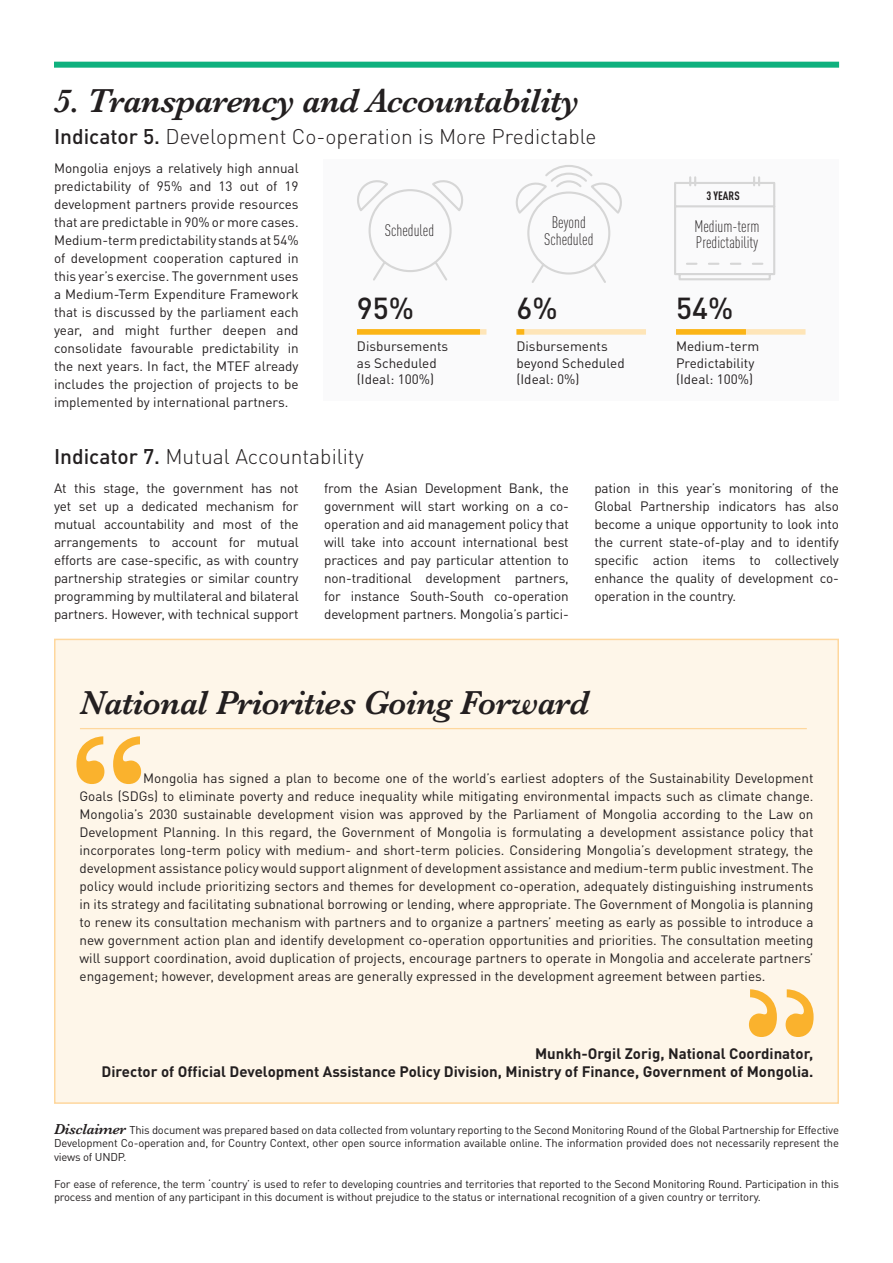
<style>
.page{position:relative;width:893px;height:1263px;background:#fff}
.page>*{position:absolute;margin:0;border:0;box-sizing:border-box;transform-origin:0 0}
.t1{font:700 136.8px "Baskerville";color:#fab22d}
.t2{font:italic 600 34.5px "Baskerville";letter-spacing:-.02em;color:#231f20}
.t3{font:500 30px "DIN Pro";color:#231f20}
.t4{font:300 21px "DIN Pro";color:#231f20}
.t5{font:300 condensed 16.5px "DIN Pro";color:#231f20}
.t6{font:700 15px/18px "DIN Pro";color:#231f20;text-align:right}
.t7{font:13.5px/18px "DIN Pro";letter-spacing:-.005em;color:#231f20;text-align:justify}
.t8{font:700 condensed 12px "DIN Pro";color:#231f20}
.t9{font:11.25px/13.5px "DIN Pro";letter-spacing:-.015em;color:#231f20;text-align:justify}
.s1{font-weight:500}
.s2{font-family:"Baskerville";font-weight:600;font-style:italic;font-size:15px}
</style>
<div class="page">
<div style="left:54px;top:639px;width:785px;height:465px;background:#fef6e9;border:2px solid #fed79d"></div>
<hr style="left:80px;top:728px;width:727px;height:1px;background:#fed79d">
<div style="left:54px;top:62px;width:785px;height:6px;background:#0fb17e"></div>
<div style="left:323px;top:159px;width:516px;height:242px;background:#fafafb"></div>
<div style="left:516px;top:329px;width:130px;height:6px;background:#fee5b8"></div>
<div style="left:516px;top:329px;width:8px;height:6px;background:#fbb416"></div>
<div style="left:676px;top:329px;width:129px;height:6px;background:#fee5b8"></div>
<div style="left:676px;top:329px;width:70px;height:6px;background:#fbb416"></div>
<div style="left:357px;top:329px;width:129px;height:6px;background:#fee5b8"></div>
<div style="left:357px;top:329px;width:123px;height:6px;background:#fbb416"></div>
<svg style="left:357px;top:180px;width:106px;height:101px"></svg>
<svg style="left:515px;top:165px;width:107px;height:118px"></svg>
<svg style="left:674px;top:176px;width:102px;height:105px"></svg>
<p class="t2" style="left:54px;top:78px;width:527px">5. Transparency and Accountability</p>
<p class="t4" style="left:54px;top:120px;width:544px"><span class="s1">Indicator 5.</span> Development Co-operation is More Predictable</p>
<p class="t7" style="left:54px;top:157px;width:246px">Mongolia enjoys a relatively high annual predictability of 95% and 13 out of 19 development partners provide resources that are predictable in 90% or more cases.<br>Medium-term predictability stands at 54% of development cooperation captured in this year’s exercise. The government uses a Medium-Term Expenditure Framework that is discussed by the parliament each year, and might further deepen and consolidate favourable predictability in the next years. In fact, the MTEF already includes the projection of projects to be implemented by international partners.</p>
<p class="t5" style="left:385px;top:218px;width:51px">Scheduled</p>
<p class="t5" style="left:552px;top:211px;width:36px">Beyond</p>
<p class="t5" style="left:544px;top:227px;width:51px">Scheduled</p>
<p class="t8" style="left:706px;top:187px;width:35px">3 YEARS</p>
<p class="t5" style="left:694px;top:214px;width:67px">Medium-term</p>
<p class="t5" style="left:696px;top:231px;width:64px">Predictability</p>
<p class="t3" style="left:357px;top:284px;width:59px">95%</p>
<p class="t3" style="left:516px;top:284px;width:43px">6%</p>
<p class="t3" style="left:676px;top:284px;width:59px">54%</p>
<p class="t7" style="left:357px;top:336px;width:93px">Disbursements</p>
<p class="t7" style="left:357px;top:352px;width:81px">as Scheduled</p>
<p class="t7" style="left:357px;top:369px;width:79px">(Ideal: 100%)</p>
<p class="t7" style="left:516px;top:336px;width:93px">Disbursements</p>
<p class="t7" style="left:516px;top:352px;width:110px">beyond Scheduled</p>
<p class="t7" style="left:516px;top:369px;width:65px">(Ideal: 0%)</p>
<p class="t7" style="left:676px;top:336px;width:85px">Medium-term</p>
<p class="t7" style="left:676px;top:352px;width:80px">Predictability</p>
<p class="t7" style="left:676px;top:369px;width:79px">(Ideal: 100%)</p>
<p class="t4" style="left:54px;top:440px;width:311px"><span class="s1">Indicator 7.</span> Mutual Accountability</p>
<p class="t7" style="left:54px;top:477px;width:246px">At this stage, the government has not yet set up a dedicated mechanism for mutual accountability and most of the arrangements to account for mutual efforts are case-specific, as with country partnership strategies or similar country programming by multilateral and bilateral partners. However, with technical support</p>
<p class="t7" style="left:324px;top:477px;width:246px">from the Asian Development Bank, the government will start working on a co&shy;operation and aid management policy that will take into account international best practices and pay particular attention to non-traditional development partners, for instance South-South co-operation development partners. Mongolia’s partici-</p>
<p class="t7" style="left:594px;top:477px;width:246px">pation in this year’s monitoring of the Global Partnership indicators has also become a unique opportunity to look into the current state-of-play and to identify specific action items to collectively enhance the quality of development co&shy;operation in the country.</p>
<p class="t2" style="left:80px;top:680px;width:511px">National Priorities Going Forward</p>
<p class="t1" style="left:68px;top:689px;width:83px">“</p>
<p class="t7" style="left:80px;top:767px;width:735px;text-indent:64px">Mongolia has signed a plan to become one of the world’s earliest adopters of the Sustainability Development Goals (SDGs) to eliminate poverty and reduce inequality while mitigating environmental impacts such as climate change.<br>Mongolia’s 2030 sustainable development vision was approved by the Parliament of Mongolia according to the Law on Development Planning. In this regard, the Government of Mongolia is formulating a development assistance policy that incorporates long-term policy with medium- and short-term policies. Considering Mongolia’s development strategy, the development assistance policy would support alignment of development assistance and medium-term public investment. The policy would include prioritizing sectors and themes for development co-operation, adequately distinguishing instruments in its strategy and facilitating subnational borrowing or lending, where appropriate. The Government of Mongolia is planning to renew its consultation mechanism with partners and to organize a partners’ meeting as early as possible to introduce a new government action plan and identify development co-operation opportunities and priorities. The consultation meeting will support coordination, avoid duplication of projects, encourage partners to operate in Mongolia and accelerate partners’ engagement; however, development areas are generally expressed in the development agreement between parties.</p>
<p class="t6" style="left:102px;top:1043px;width:713px">Munkh-Orgil Zorig, National Coordinator,<br>Director of Official Development Assistance Policy Division, Ministry of Finance, Government of Mongolia.</p>
<p class="t9" style="left:54px;top:1122px;width:786px"><span class="s2">Disclaimer</span> This document was prepared based on data collected from voluntary reporting to the Second Monitoring Round of the Global Partnership for Effective Development Co-operation and, for Country Context, other open source information available online. The information provided does not necessarily represent the views of UNDP.</p>
<p class="t9" style="left:54px;top:1176px;width:786px">For ease of reference, the term ‘country’ is used to refer to developing countries and territories that reported to the Second Monitoring Round. Participation in this process and mention of any participant in this document is without prejudice to the status or international recognition of a given country or territory.</p>
</div>
